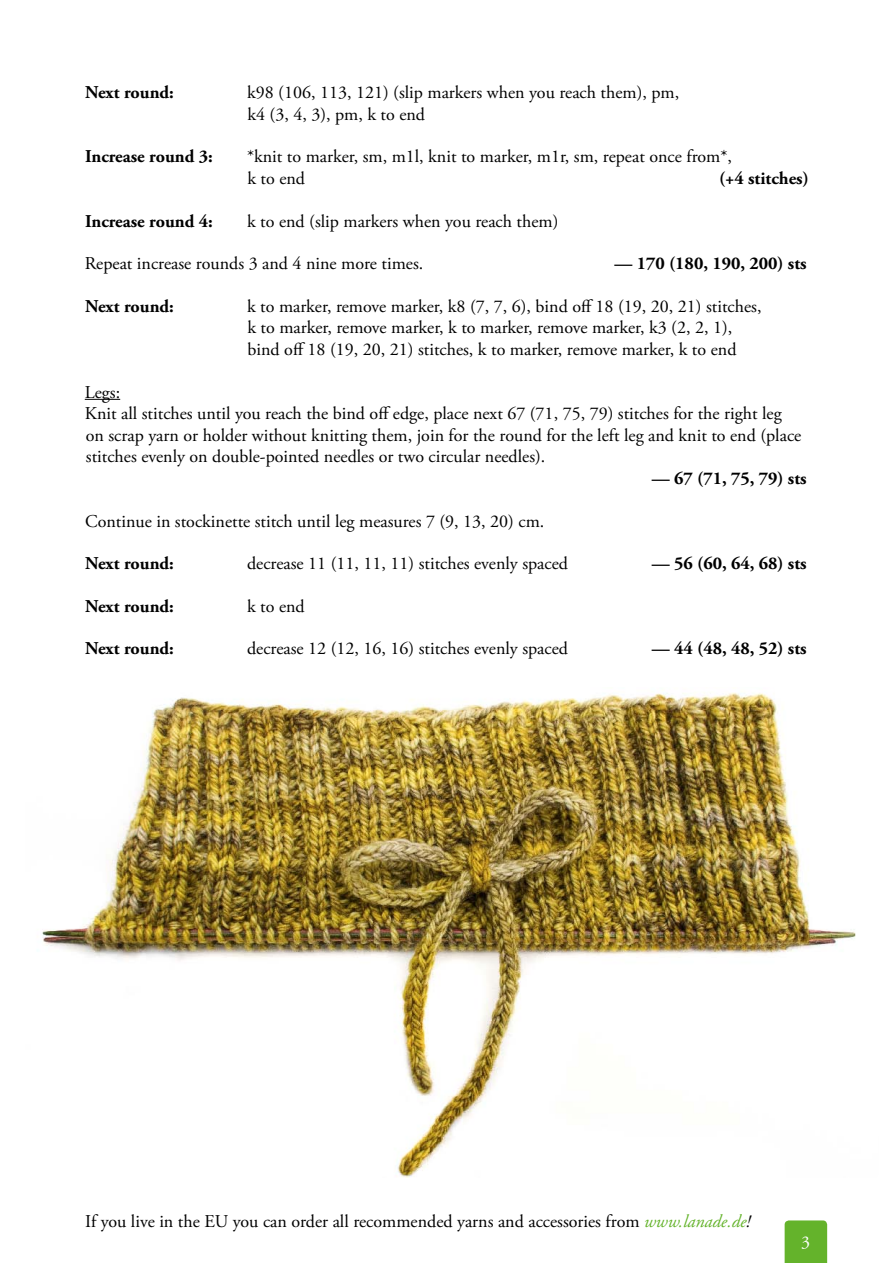
<style>
.page{position:relative;width:893px;height:1263px;background:#fff}
.page>*{position:absolute;margin:0;border:0;box-sizing:border-box;transform-origin:0 0}
.t1{font:18px/21.6px "Adobe Garamond Pro";color:#000}
.t2{font:700 18px "Adobe Garamond Pro";color:#000}
.t3{font:18px "Adobe Garamond Pro";color:#fff}
.s1{font-style:italic;color:#64b32b}
.s2{font-style:italic}
</style>
<div class="page">
<div style="left:785px;top:1220px;width:42px;height:43px;background:#64b32b"></div>
<hr style="left:85px;top:399px;width:35px;height:1px;background:#000">
<img style="left:42px;top:692px;width:814px;height:486px">
<p class="t2" style="left:85px;top:82px;width:90px">Next round:</p>
<p class="t1" style="left:247px;top:82px;width:434px">k98 (106, 113, 121) (slip markers when you reach them), pm, k4 (3, 4, 3), pm, k to end</p>
<p class="t2" style="left:85px;top:146px;width:129px">Increase round 3:</p>
<p class="t1" style="left:247px;top:146px;width:486px">*knit to marker, sm, m1l, knit to marker, m1r, sm, repeat once from*, k to end</p>
<p class="t2" style="left:719px;top:168px;width:91px">(+4 stitches)</p>
<p class="t2" style="left:85px;top:210px;width:129px">Increase round 4:</p>
<p class="t1" style="left:247px;top:211px;width:313px">k to end (slip markers when you reach them)</p>
<p class="t1" style="left:85px;top:253px;width:340px">Repeat increase rounds 3 and 4 nine more times.</p>
<p class="t2" style="left:614px;top:253px;width:194px">— 170 (180, 190, 200) sts</p>
<p class="t2" style="left:85px;top:296px;width:90px">Next round:</p>
<p class="t1" style="left:247px;top:296px;width:516px">k to marker, remove marker, k8 (7, 7, 6), bind off 18 (19, 20, 21) stitches, k to marker, remove marker, k to marker, remove marker, k3 (2, 2, 1), bind off 18 (19, 20, 21) stitches, k to marker, remove marker, k to end</p>
<p class="t1" style="left:85px;top:382px;width:718px">Legs:<br>Knit all stitches until you reach the bind off edge, place next 67 (71, 75, 79) stitches for the right leg on scrap yarn or holder without knitting them, join for the round for the left leg and knit to end (place stitches evenly on double-pointed needles or two circular needles).</p>
<p class="t2" style="left:652px;top:468px;width:156px">— 67 (71, 75, 79) sts</p>
<p class="t1" style="left:85px;top:511px;width:461px">Continue in stockinette stitch until leg measures 7 (9, 13, 20) cm.</p>
<p class="t2" style="left:85px;top:553px;width:90px">Next round:</p>
<p class="t1" style="left:247px;top:553px;width:322px">decrease 11 (11, 11, 11) stitches evenly spaced</p>
<p class="t2" style="left:652px;top:553px;width:156px">— 56 (60, 64, 68) sts</p>
<p class="t2" style="left:85px;top:596px;width:90px">Next round:</p>
<p class="t1" style="left:247px;top:596px;width:59px">k to end</p>
<p class="t2" style="left:85px;top:638px;width:90px">Next round:</p>
<p class="t1" style="left:247px;top:638px;width:322px">decrease 12 (12, 16, 16) stitches evenly spaced</p>
<p class="t2" style="left:652px;top:638px;width:156px">— 44 (48, 48, 52) sts</p>
<p class="t1" style="left:85px;top:1211px;width:667px">If you live in the EU you can order all recommended yarns and accessories from <span class="s1">www.lanade.de</span><span class="s2">!</span></p>
<p class="t3" style="left:801px;top:1232px;width:10px">3</p>
</div>
